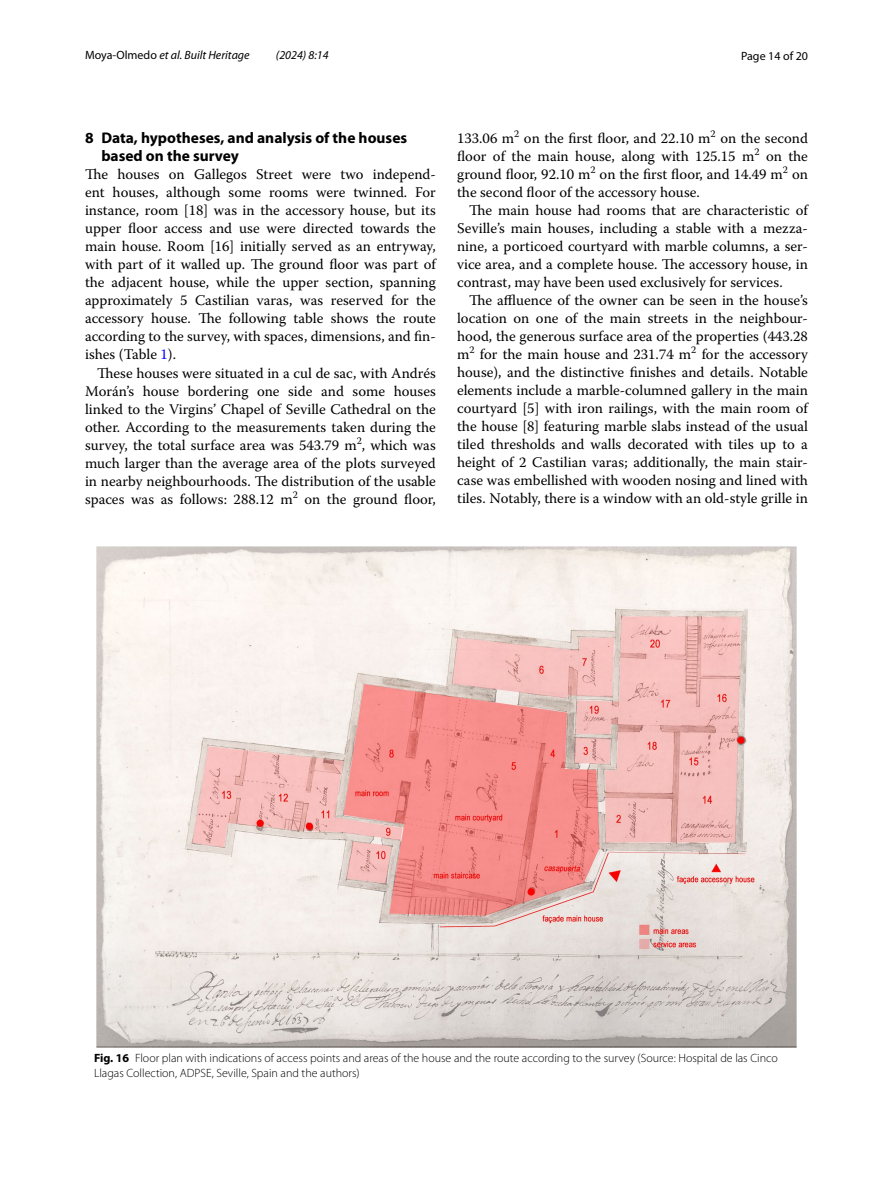
<style>
.page{position:relative;width:893px;height:1187px;background:#fff}
.page>*{position:absolute;margin:0;border:0;box-sizing:border-box;transform-origin:0 0}
.t1{font:700 15.45px/18px "Myriad Pro";color:#000}
.t2{font:14.7px/18px "Warnock Pro";color:#000;text-align:justify}
.t3{font:300 12px/15px "Myriad Pro";color:#000}
.t4{font:italic 12px "Myriad Pro";color:#000}
.t5{font:12px "Myriad Pro";color:#000}
.s1{font-style:normal}
.s2{color:#00f}
.s3{font-weight:700}
</style>
<div class="page">
<img style="left:96px;top:546px;width:701px;height:501px">
<p class="t4" style="left:85px;top:48px;width:166px"><span class="s1">Moya‑Olmedo</span> et al. Built Heritage</p>
<p class="t4" style="left:276px;top:48px;width:54px">(2024) 8:14</p>
<p class="t5" style="left:741px;top:48px;width:68px">Page 14 of 20</p>
<p class="t1" style="left:101px;top:129px;width:307px;text-indent:-16px">8 Data, hypotheses, and analysis of the houses based on the survey</p>
<p class="t2" style="left:85px;top:165px;width:352px">The houses on Gallegos Street were two independ&shy;ent houses, although some rooms were twinned. For instance, room [18] was in the accessory house, but its upper floor access and use were directed towards the main house. Room [16] initially served as an entryway, with part of it walled up. The ground floor was part of the adjacent house, while the upper section, spanning approximately 5 Castilian varas, was reserved for the accessory house. The following table shows the route according to the survey, with spaces, dimensions, and fin&shy;ishes (Table <span class="s2">1</span>).</p>
<p class="t2" style="left:85px;top:363px;width:352px;text-indent:12px">These houses were situated in a cul de sac, with Andrés Morán’s house bordering one side and some houses linked to the Virgins’ Chapel of Seville Cathedral on the other. According to the measurements taken during the survey, the total surface area was 543.79 m<sup>2</sup>, which was much larger than the average area of the plots surveyed in nearby neighbourhoods. The distribution of the usable spaces was as follows: 288.12 m<sup>2</sup> on the ground floor,</p>
<p class="t2" style="left:457px;top:128px;width:352px">133.06 m<sup>2</sup> on the first floor, and 22.10 m<sup>2</sup> on the second floor of the main house, along with 125.15 m<sup>2</sup> on the ground floor, 92.10 m<sup>2</sup> on the first floor, and 14.49 m<sup>2</sup> on the second floor of the accessory house.</p>
<p class="t2" style="left:457px;top:200px;width:352px;text-indent:12px">The main house had rooms that are characteristic of Seville’s main houses, including a stable with a mezza&shy;nine, a porticoed courtyard with marble columns, a ser&shy;vice area, and a complete house. The accessory house, in contrast, may have been used exclusively for services.</p>
<p class="t2" style="left:457px;top:290px;width:352px;text-indent:12px">The affluence of the owner can be seen in the house’s location on one of the main streets in the neighbour&shy;hood, the generous surface area of the properties (443.28 m<sup>2</sup> for the main house and 231.74 m<sup>2</sup> for the accessory house), and the distinctive finishes and details. Notable elements include a marble-columned gallery in the main courtyard [5] with iron railings, with the main room of the house [8] featuring marble slabs instead of the usual tiled thresholds and walls decorated with tiles up to a height of 2 Castilian varas; additionally, the main stair&shy;case was embellished with wooden nosing and lined with tiles. Notably, there is a window with an old-style grille in</p>
<p class="t3" style="left:94px;top:1050px;width:685px"><span class="s3">Fig. 16</span> Floor plan with indications of access points and areas of the house and the route according to the survey (Source: Hospital de las Cinco<br>Llagas Collection, ADPSE, Seville, Spain and the authors)</p>
</div>
